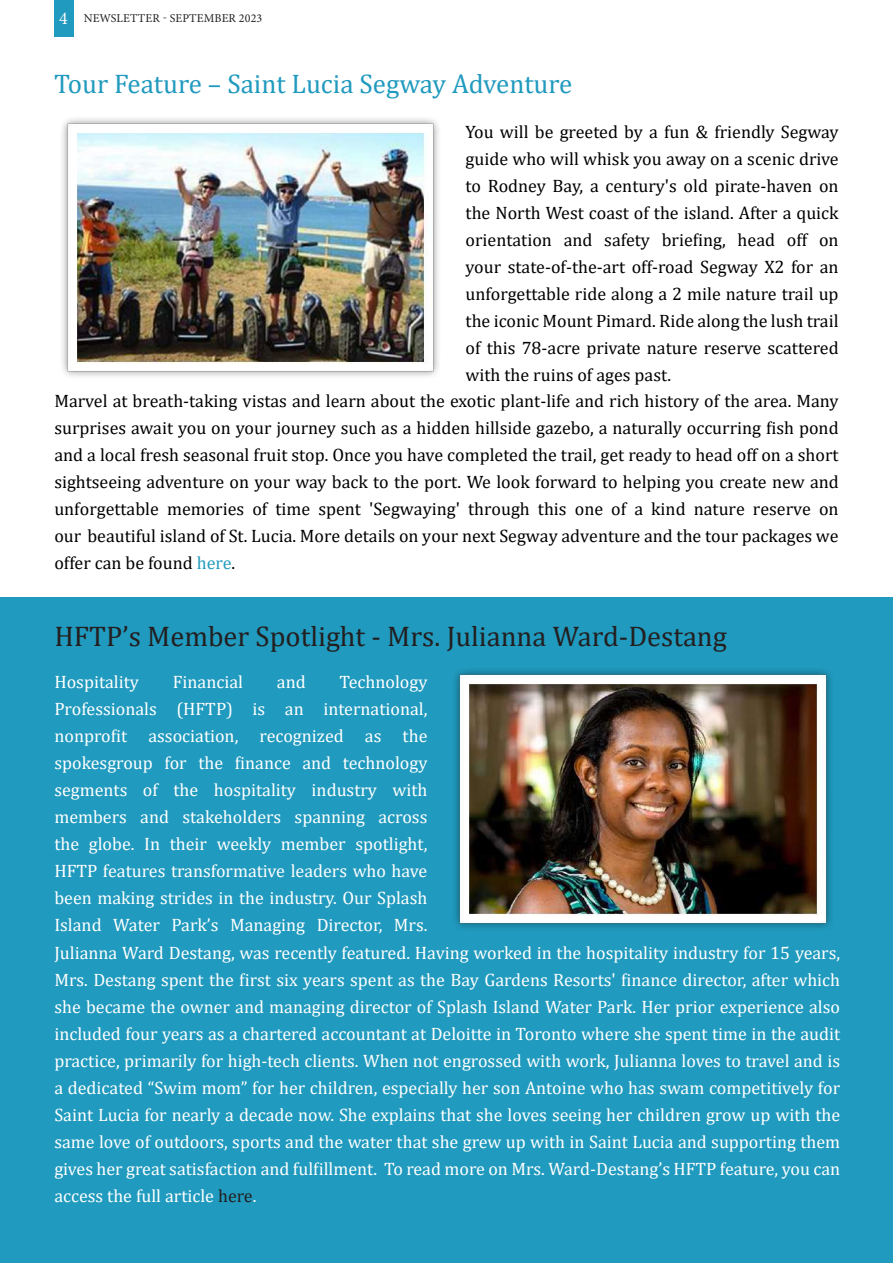
<style>
.page{position:relative;width:893px;height:1263px;background:#fff}
.page>*{position:absolute;margin:0;border:0;box-sizing:border-box;transform-origin:0 0}
.t1{font:28.5px "Cambria";color:#231f20}
.t2{font:27px "Cambria";color:#209abe}
.t3{font:18px/27px "Cambria";color:#fff}
.t4{font:18px "Cambria";color:#000}
.t5{font:12px "Minion Pro";letter-spacing:.01em;color:#231f20}
.s1{font-size:18px;color:#fff}
.s2{color:#209abe}
.s3{color:#231f20}
</style>
<div class="page">
<div style="left:0;top:598px;width:893px;height:665px;background:#209abe"></div>
<div style="left:54px;top:0;width:19px;height:36px;background:#209abe"></div>
<img style="left:62px;top:118px;width:377px;height:259px">
<img style="left:455px;top:670px;width:376px;height:258px">
<p class="t5" style="left:59px;top:11px;width:205px"><span class="s1">4</span> NEWSLETTER - SEPTEMBER 2023</p>
<h2 class="t2" style="left:54px;top:68px;width:520px">Tour Feature – Saint Lucia Segway Adventure</h2>
<p class="t4" style="left:466px;top:121px;width:375px">You will be greeted by a fun &amp; friendly Segway</p>
<p class="t4" style="left:466px;top:148px;width:375px">guide who will whisk you away on a scenic drive</p>
<p class="t4" style="left:466px;top:175px;width:374px">to Rodney Bay, a century's old pirate-haven on</p>
<p class="t4" style="left:466px;top:202px;width:375px">the North West coast of the island. After a quick</p>
<p class="t4" style="left:466px;top:229px;width:375px">orientation and safety briefing, head off on</p>
<p class="t4" style="left:466px;top:256px;width:375px">your state-of-the-art off-road Segway X2 for an</p>
<p class="t4" style="left:466px;top:283px;width:375px">unforgettable ride along a 2 mile nature trail up</p>
<p class="t4" style="left:466px;top:310px;width:374px">the iconic Mount Pimard. Ride along the lush trail</p>
<p class="t4" style="left:466px;top:337px;width:375px">of this 78-acre private nature reserve scattered</p>
<p class="t4" style="left:466px;top:364px;width:207px">with the ruins of ages past.</p>
<p class="t4" style="left:54px;top:390px;width:786px">Marvel at breath-taking vistas and learn about the exotic plant-life and rich history of the area. Many</p>
<p class="t4" style="left:54px;top:417px;width:786px">surprises await you on your journey such as a hidden hillside gazebo, a naturally occurring fish pond</p>
<p class="t4" style="left:54px;top:444px;width:786px">and a local fresh seasonal fruit stop. Once you have completed the trail, get ready to head off on a short</p>
<p class="t4" style="left:54px;top:471px;width:786px">sightseeing adventure on your way back to the port. We look forward to helping you create new and</p>
<p class="t4" style="left:54px;top:498px;width:786px">unforgettable memories of time spent 'Segwaying' through this one of a kind nature reserve on</p>
<p class="t4" style="left:54px;top:525px;width:786px">our beautiful island of St. Lucia. More details on your next Segway adventure and the tour packages we</p>
<p class="t4" style="left:54px;top:552px;width:182px">offer can be found <span class="s2">here</span>.</p>
<h1 class="t1" style="left:54px;top:619px;width:674px">HFTP’s Member Spotlight - Mrs. Julianna Ward-Destang</h1>
<p class="t3" style="left:54px;top:668px;width:86px">Hospitality</p>
<p class="t3" style="left:173px;top:668px;width:72px">Financial</p>
<p class="t3" style="left:277px;top:668px;width:30px">and</p>
<p class="t3" style="left:54px;top:668px;width:787px;text-indent:285px">Technology<br>Professionals (HFTP) is an international,<br>nonprofit association, recognized as the<br>spokesgroup for the finance and technology<br>segments of the hospitality industry with<br>members and stakeholders spanning across<br>the globe. In their weekly member spotlight,<br>HFTP features transformative leaders who have<br>been making strides in the industry. Our Splash<br>Island Water Park’s Managing Director, Mrs.<br>Julianna Ward Destang, was recently featured. Having worked in the hospitality industry for 15 years, Mrs. Destang spent the first six years spent as the Bay Gardens Resorts' finance director, after which she became the owner and managing director of Splash Island Water Park. Her prior experience also included four years as a chartered accountant at Deloitte in Toronto where she spent time in the audit practice, primarily for high-tech clients. When not engrossed with work, Julianna loves to travel and is a dedicated “Swim mom” for her children, especially her son Antoine who has swam competitively for Saint Lucia for nearly a decade now. She explains that she loves seeing her children grow up with the same love of outdoors, sports and the water that she grew up with in Saint Lucia and supporting them gives her great satisfaction and fulfillment. To read more on Mrs. Ward-Destang’s HFTP feature, you can access the full article <span class="s3">here</span>.</p>
</div>
